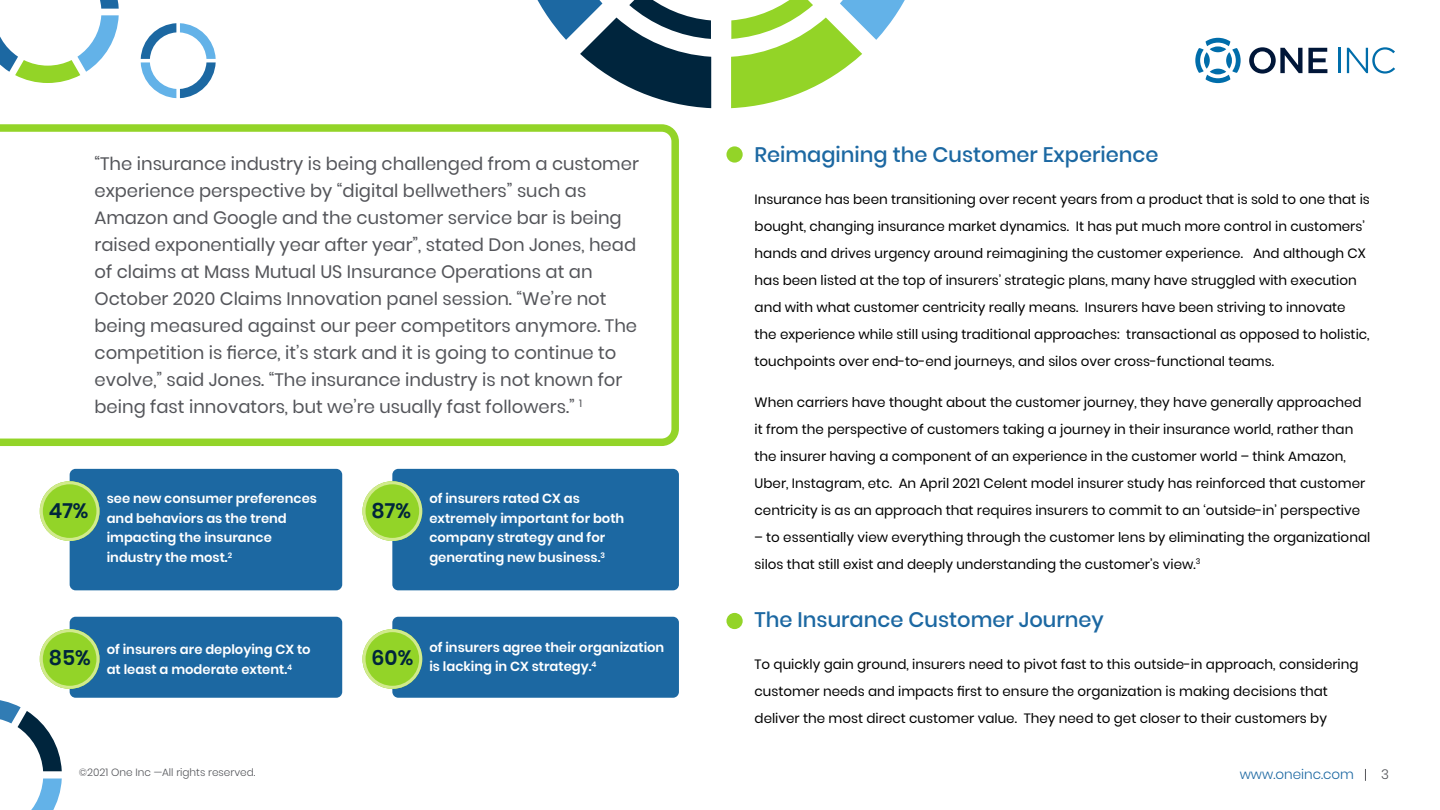
<style>
.page{position:relative;width:1440px;height:810px;background:#fff}
.page>*{position:absolute;margin:0;border:0;box-sizing:border-box;transform-origin:0 0}
.Section_Headers{font:500 21px "Poppins";color:#1c68a2}
.Body_Copy{font:600 20.7px "Poppins";color:#00253c}
.t1{font:18px/27px "Poppins";color:#54555a}
.Body_Copy-2{font:13.5px/27px "Poppins";color:#000}
.t2{font:300 13.5px "Poppins";color:#1c68a2}
.t3{font:300 13.5px "Poppins";color:#54555a}
.Body_Copy-3{font:600 13.2px/19.5px "Poppins";color:#fff}
.t4{font:300 10.5px "Poppins";color:#54555a}
</style>
<div class="page">
<svg style="left:141px;top:23px;width:75px;height:75px"></svg>
<svg style="left:537px;top:0;width:174px;height:108px"></svg>
<svg style="left:731px;top:0;width:174px;height:108px"></svg>
<svg style="left:31px;top:779px;width:31px;height:31px"></svg>
<svg style="left:0;top:700px;width:62px;height:71px"></svg>
<svg style="left:100px;top:0;width:19px;height:9px"></svg>
<svg style="left:0;top:15px;width:119px;height:68px"></svg>
<svg style="left:1365px;top:769px;width:1px;height:12px"></svg>
<svg style="left:1195px;top:38px;width:45px;height:45px"></svg>
<svg style="left:1204px;top:52px;width:5px;height:17px"></svg>
<svg style="left:1249px;top:47px;width:53px;height:27px"></svg>
<svg style="left:1308px;top:48px;width:19px;height:25px"></svg>
<hr style="left:1338px;top:48px;width:2px;height:25px;background:#006daa">
<svg style="left:1347px;top:47px;width:48px;height:27px"></svg>
<svg style="left:0;top:124px;width:679px;height:322px"></svg>
<div style="left:70px;top:469px;width:272px;height:121px;background:#1c68a2;border-radius:6px"></div>
<svg style="left:40px;top:481px;width:60px;height:60px"></svg>
<div style="left:70px;top:617px;width:272px;height:81px;background:#1c68a2;border-radius:6px"></div>
<svg style="left:40px;top:629px;width:60px;height:60px"></svg>
<div style="left:392px;top:469px;width:287px;height:121px;background:#1c68a2;border-radius:6px"></div>
<svg style="left:362px;top:481px;width:60px;height:60px"></svg>
<div style="left:392px;top:617px;width:287px;height:81px;background:#1c68a2;border-radius:6px"></div>
<svg style="left:362px;top:629px;width:60px;height:60px"></svg>
<div style="left:726px;top:146px;width:17px;height:17px;background:#93d428;border-radius:50%"></div>
<div style="left:726px;top:613px;width:17px;height:16px;background:#93d428;border-radius:50%"></div>
<p class="t1" style="left:94px;top:150px;width:546px">“The insurance industry is being challenged from a customer experience perspective by “digital bellwethers” such as Amazon and Google and the customer service bar is being raised exponentially year after year”, stated Don Jones, head of claims at Mass Mutual US Insurance Operations at an October 2020 Claims Innovation panel session. “We’re not being measured against our peer competitors anymore. The competition is fierce, it’s stark and it is going to continue to evolve,” said Jones. “The insurance industry is not known for being fast innovators, but we’re usually fast followers.” <sup>1</sup></p>
<p class="Section_Headers" style="left:754px;top:143px;width:405px">Reimagining the Customer Experience</p>
<p class="Body_Copy-2" style="left:754px;top:186px;width:617px">Insurance has been transitioning over recent years from a product that is sold to one that is bought, changing insurance market dynamics. It has put much more control in customers’ hands and drives urgency around reimagining the customer experience. And although CX has been listed at the top of insurers’ strategic plans, many have struggled with execution and with what customer centricity really means. Insurers have been striving to innovate the experience while still using traditional approaches: transactional as opposed to holistic, touchpoints over end-to-end journeys, and silos over cross-functional teams.</p>
<p class="Body_Copy-2" style="left:754px;top:389px;width:612px">When carriers have thought about the customer journey, they have generally approached it from the perspective of customers taking a journey in their insurance world, rather than the insurer having a component of an experience in the customer world – think Amazon, Uber, Instagram, etc. An April 2021 Celent model insurer study has reinforced that customer centricity is as an approach that requires insurers to commit to an ‘outside-in’ perspective</p>
<p class="Body_Copy-2" style="left:754px;top:524px;width:617px">– to essentially view everything through the customer lens by eliminating the organizational silos that still exist and deeply understanding the customer’s view.<sup>3</sup></p>
<p class="Section_Headers" style="left:754px;top:607px;width:351px">The Insurance Customer Journey</p>
<p class="Body_Copy-2" style="left:754px;top:651px;width:605px">To quickly gain ground, insurers need to pivot fast to this outside-in approach, considering customer needs and impacts first to ensure the organization is making decisions that deliver the most direct customer value. They need to get closer to their customers by</p>
<p class="Body_Copy-3" style="left:429px;top:489px;width:196px">of insurers rated CX as extremely important for both company strategy and for generating new business.<sup>3</sup></p>
<p class="Body_Copy-3" style="left:107px;top:489px;width:212px">see new consumer preferences and behaviors as the trend impacting the insurance industry the most.<sup>2</sup></p>
<p class="Body_Copy" style="left:372px;top:499px;width:41px">87%</p>
<p class="Body_Copy" style="left:49px;top:499px;width:41px">47%</p>
<p class="Body_Copy-3" style="left:429px;top:637px;width:236px">of insurers agree their organization is lacking in CX strategy.<sup>4</sup></p>
<p class="Body_Copy-3" style="left:107px;top:640px;width:205px">of insurers are deploying CX to at least a moderate extent.<sup>4</sup></p>
<p class="Body_Copy" style="left:49px;top:646px;width:43px">85%</p>
<p class="Body_Copy" style="left:372px;top:646px;width:43px">60%</p>
<p class="t4" style="left:79px;top:766px;width:178px">©2021 One Inc —All rights reserved.</p>
<p class="t2" style="left:1240px;top:767px;width:116px">www.oneinc.com</p>
<p class="t3" style="left:1381px;top:767px;width:9px">3</p>
</div>
